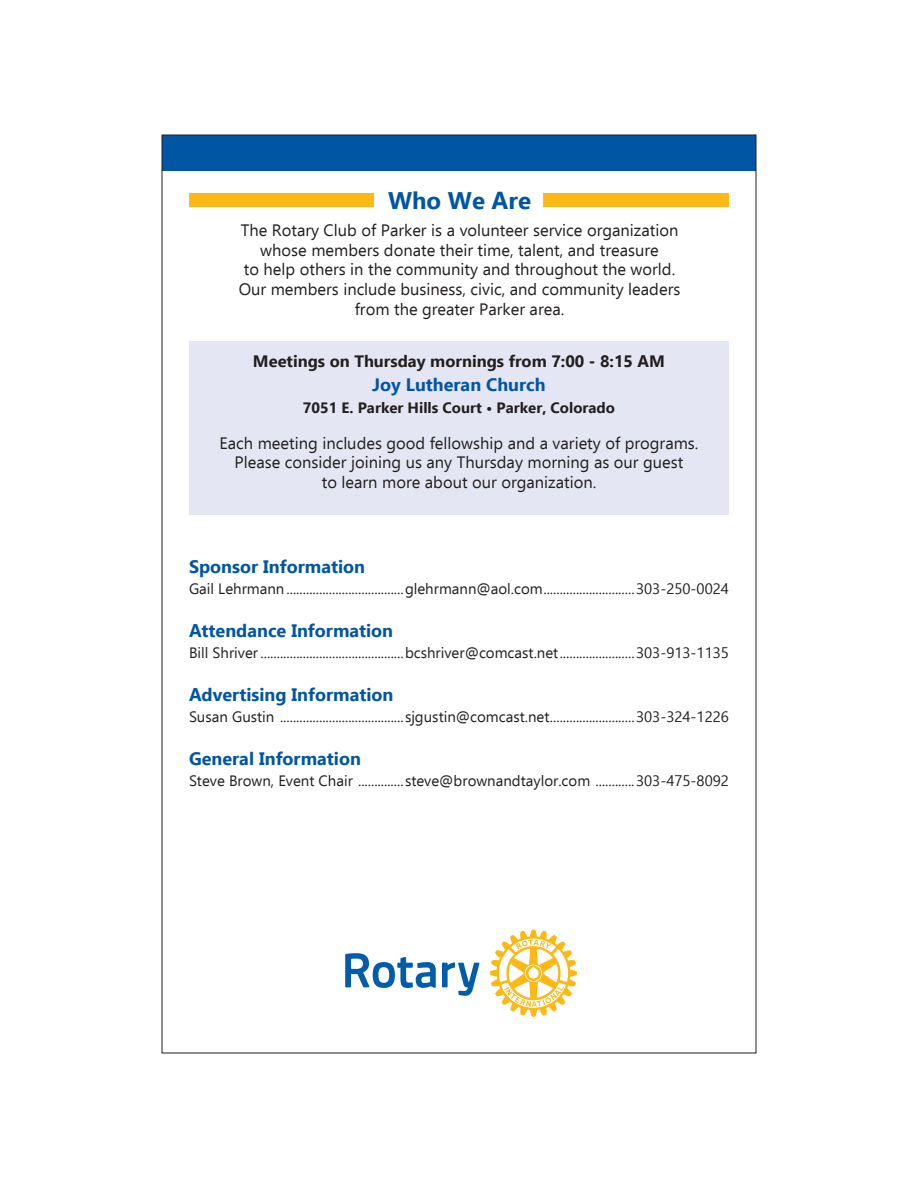
<style>
.page{position:relative;width:918px;height:1188px;background:#fff}
.page>*{position:absolute;margin:0;border:0;box-sizing:border-box;transform-origin:0 0}
.heading{font:700 24px "Ebrima";color:#0155a5}
.sub_header{font:700 18px "Ebrima";color:#0155a5}
.body_text{font:16.5px "Ebrima";color:#231f20}
.body_text-2{font:700 16.5px "Ebrima";color:#231f20}
.contact_Rotary_Club{font:15px "Ebrima";color:#231f20}
.body_text-3{font:700 15px "Ebrima";color:#231f20}
</style>
<div class="page">
<div style="left:162px;top:135px;width:594px;height:35px;background:#0155a5"></div>
<svg style="left:345px;top:953px;width:134px;height:43px"></svg>
<svg style="left:490px;top:930px;width:87px;height:87px"></svg>
<div style="left:189px;top:341px;width:540px;height:174px;background:#e4e7f3"></div>
<div style="left:189px;top:193px;width:194px;height:14px;background:#fcb814"></div>
<div style="left:535px;top:193px;width:194px;height:14px;background:#fcb814"></div>
<div style="left:375px;top:191px;width:168px;height:22px;background:#fff"></div>
<p class="heading" style="left:388px;top:182px;width:144px">Who We Are</p>
<p class="body_text" style="left:241px;top:218px;width:439px">The Rotary Club of Parker is a volunteer service organization</p>
<p class="body_text" style="left:260px;top:237px;width:400px">whose members donate their time, talent, and treasure</p>
<p class="body_text" style="left:244px;top:257px;width:433px">to help others in the community and throughout the world.</p>
<p class="body_text" style="left:239px;top:277px;width:443px">Our members include business, civic, and community leaders</p>
<p class="body_text" style="left:355px;top:297px;width:211px">from the greater Parker area.</p>
<p class="body_text-2" style="left:253px;top:348px;width:413px">Meetings on Thursday mornings from 7:00 - 8:15 AM</p>
<p class="sub_header" style="left:372px;top:371px;width:175px">Joy Lutheran Church</p>
<p class="body_text-3" style="left:303px;top:395px;width:314px">7051 E. Parker Hills Court • Parker, Colorado</p>
<p class="body_text" style="left:220px;top:431px;width:481px">Each meeting includes good fellowship and a variety of programs.</p>
<p class="body_text" style="left:235px;top:450px;width:450px">Please consider joining us any Thursday morning as our guest</p>
<p class="body_text" style="left:322px;top:470px;width:276px">to learn more about our organization.</p>
<p class="sub_header" style="left:189px;top:552px;width:178px">Sponsor Information</p>
<p class="contact_Rotary_Club" style="left:189px;top:577px;width:541px">Gail Lehrmann....................................glehrmann@aol.com............................303-250-0024</p>
<p class="sub_header" style="left:189px;top:616px;width:206px">Attendance Information</p>
<p class="contact_Rotary_Club" style="left:189px;top:642px;width:541px">Bill Shriver ............................................bcshriver@comcast.net.......................303-913-1135</p>
<p class="sub_header" style="left:189px;top:680px;width:206px">Advertising Information</p>
<p class="contact_Rotary_Club" style="left:189px;top:706px;width:541px">Susan Gustin ......................................sjgustin@comcast.net..........................303-324-1226</p>
<p class="sub_header" style="left:189px;top:744px;width:173px">General Information</p>
<p class="contact_Rotary_Club" style="left:189px;top:770px;width:541px">Steve Brown, Event Chair ..............steve@brownandtaylor.com ............303-475-8092</p>
</div>
